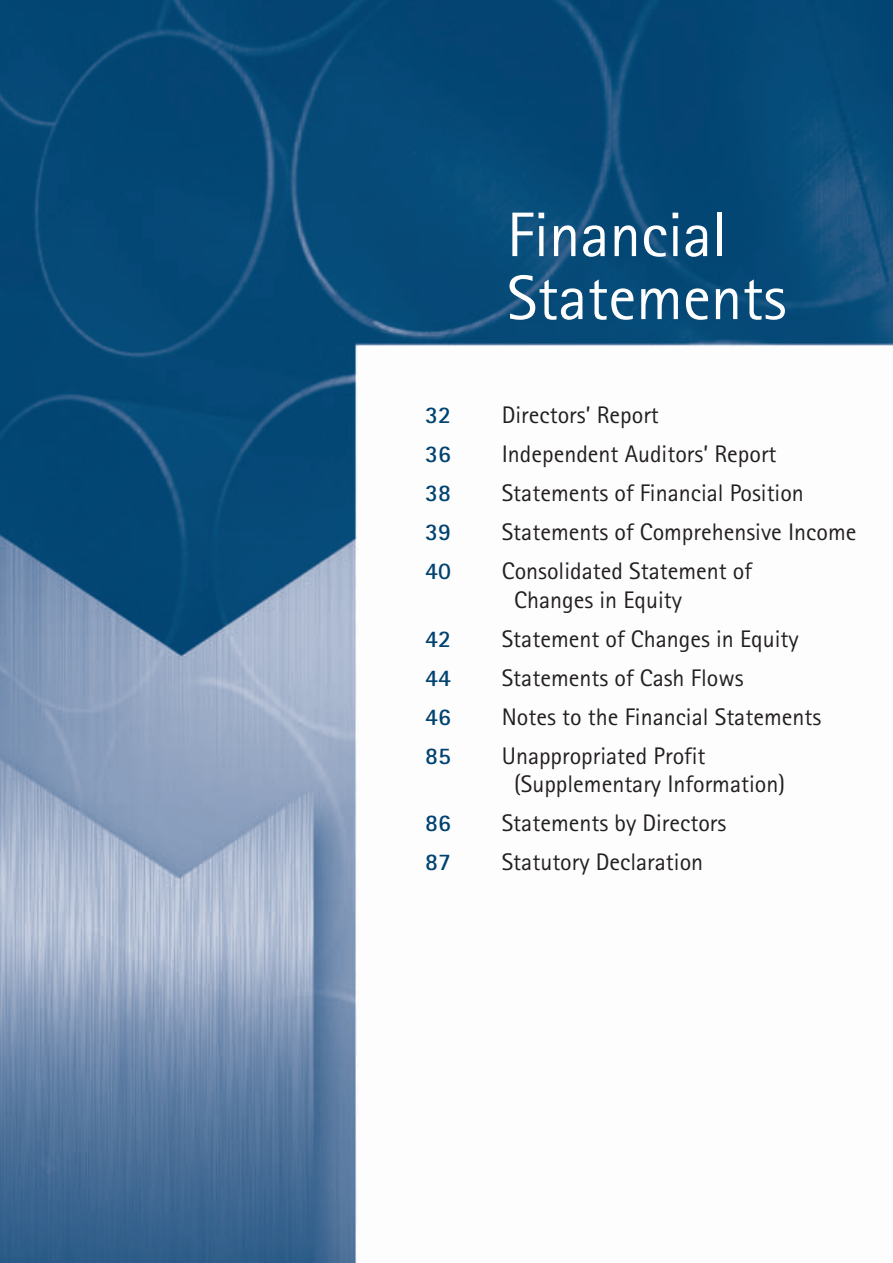
<style>
.page{position:relative;width:893px;height:1263px;background:#fff}
.page>*{position:absolute;margin:0;border:0;box-sizing:border-box;transform-origin:0 0}
.t1{font:63px/63px "Rotis Sans Serif";color:#fff}
.t2{font:24px/28.8px "Rotis Sans Serif";color:#231f20}
.t3{font:700 24px "Rotis Sans Serif";color:#004270}
</style>
<div class="page">
<img style="left:0;top:0;width:893px;height:1263px">
<h1 class="t1" style="left:507px;top:210px;width:281px">Financial<br>Statements</h1>
<p class="t3" style="left:425px;top:406px;width:27px">32</p>
<p class="t2" style="left:502px;top:403px;width:159px">Directors’ Report</p>
<p class="t3" style="left:425px;top:445px;width:27px">36</p>
<p class="t2" style="left:502px;top:442px;width:276px">Independent Auditors’ Report</p>
<p class="t3" style="left:425px;top:484px;width:27px">38</p>
<p class="t2" style="left:502px;top:481px;width:304px">Statements of Financial Position</p>
<p class="t3" style="left:425px;top:523px;width:27px">39</p>
<p class="t2" style="left:502px;top:520px;width:356px">Statements of Comprehensive Income</p>
<p class="t3" style="left:425px;top:562px;width:27px">40</p>
<p class="t2" style="left:514px;top:559px;width:239px;text-indent:-12px">Consolidated Statement of<br>Changes in Equity</p>
<p class="t3" style="left:425px;top:630px;width:27px">42</p>
<p class="t2" style="left:502px;top:626px;width:298px">Statement of Changes in Equity</p>
<p class="t3" style="left:425px;top:669px;width:27px">44</p>
<p class="t2" style="left:502px;top:665px;width:243px">Statements of Cash Flows</p>
<p class="t3" style="left:425px;top:708px;width:27px">46</p>
<p class="t2" style="left:502px;top:704px;width:321px">Notes to the Financial Statements</p>
<p class="t3" style="left:425px;top:747px;width:27px">85</p>
<p class="t2" style="left:514px;top:743px;width:272px;text-indent:-12px">Unappropriated Profit (Supplementary Information)</p>
<p class="t3" style="left:425px;top:815px;width:27px">86</p>
<p class="t2" style="left:502px;top:811px;width:226px">Statements by Directors</p>
<p class="t3" style="left:425px;top:854px;width:27px">87</p>
<p class="t2" style="left:502px;top:850px;width:203px">Statutory Declaration</p>
</div>
